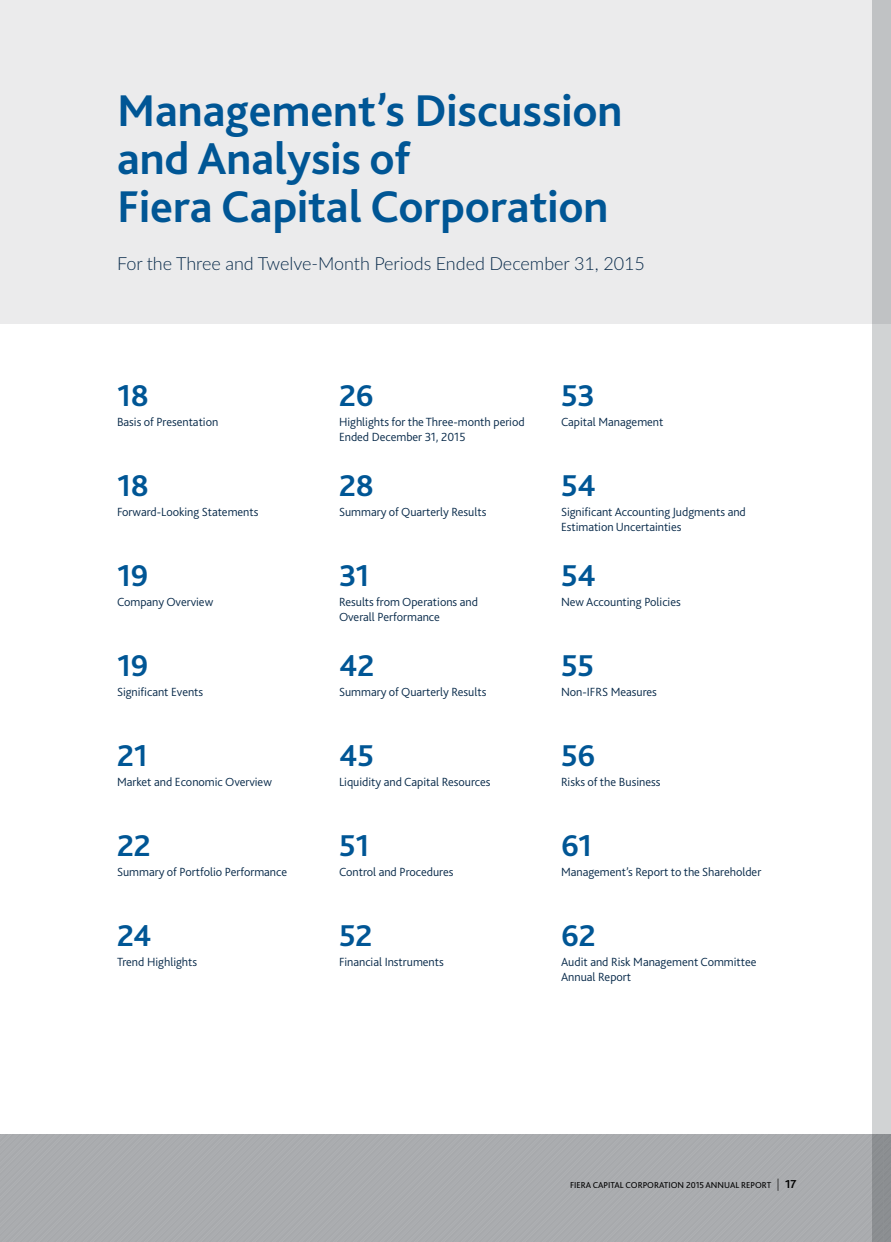
<style>
.page{position:relative;width:891px;height:1242px;background:#fff}
.page>*{position:absolute;margin:0;border:0;box-sizing:border-box;transform-origin:0 0}
.t1{font:700 46.5px/48px "Bliss 2";color:#005695}
.t2{font:700 31.5px "Bliss 2";color:#005695}
.t3{font:300 18px "Lato";letter-spacing:-.005em;color:#082a4a}
.t4{font:300 12.3px/15px "Bliss 2";color:#082a4a}
.t5{font:9px "Bliss 2";color:#000}
.s1{font-weight:200;font-size:12px}
.s2{font-weight:700;font-size:12px}
</style>
<div class="page">
<div style="left:0;top:1134px;width:891px;height:108px;background:#abadb0"></div>
<div style="left:0;top:0;width:891px;height:324px;background:#ebebec"></div>
<svg style="left:872px;top:0;width:19px;height:1242px;background:#c6c8ca"></svg>
<h1 class="t1" style="left:117px;top:86px;width:507px">Management’s Discussion and Analysis of<br>Fiera Capital Corporation</h1>
<h3 class="t3" style="left:117px;top:251px;width:530px">For the Three and Twelve-Month Periods Ended December 31, 2015</h3>
<h2 class="t2" style="left:117px;top:376px;width:34px">18</h2>
<p class="t4" style="left:117px;top:414px;width:103px">Basis of Presentation</p>
<h2 class="t2" style="left:117px;top:466px;width:34px">18</h2>
<p class="t4" style="left:117px;top:504px;width:143px">Forward-Looking Statements</p>
<h2 class="t2" style="left:117px;top:556px;width:33px">19</h2>
<p class="t4" style="left:117px;top:594px;width:98px">Company Overview</p>
<h2 class="t2" style="left:117px;top:646px;width:33px">19</h2>
<p class="t4" style="left:117px;top:684px;width:88px">Significant Events</p>
<h2 class="t2" style="left:117px;top:736px;width:32px">21</h2>
<p class="t4" style="left:117px;top:774px;width:156px">Market and Economic Overview</p>
<h2 class="t2" style="left:117px;top:826px;width:35px">22</h2>
<p class="t4" style="left:117px;top:864px;width:172px">Summary of Portfolio Performance</p>
<h2 class="t2" style="left:117px;top:916px;width:36px">24</h2>
<p class="t4" style="left:117px;top:954px;width:82px">Trend Highlights</p>
<h2 class="t2" style="left:339px;top:376px;width:36px">26</h2>
<p class="t4" style="left:339px;top:414px;width:187px">Highlights for the Three-month period<br>Ended December 31, 2015</p>
<h2 class="t2" style="left:339px;top:466px;width:36px">28</h2>
<p class="t4" style="left:339px;top:504px;width:149px">Summary of Quarterly Results</p>
<h2 class="t2" style="left:339px;top:556px;width:32px">31</h2>
<p class="t4" style="left:339px;top:594px;width:141px">Results from Operations and<br>Overall Performance</p>
<h2 class="t2" style="left:339px;top:646px;width:37px">42</h2>
<p class="t4" style="left:339px;top:684px;width:149px">Summary of Quarterly Results</p>
<h2 class="t2" style="left:339px;top:736px;width:37px">45</h2>
<p class="t4" style="left:339px;top:774px;width:153px">Liquidity and Capital Resources</p>
<h2 class="t2" style="left:339px;top:826px;width:32px">51</h2>
<p class="t4" style="left:339px;top:864px;width:116px">Control and Procedures</p>
<h2 class="t2" style="left:339px;top:916px;width:35px">52</h2>
<p class="t4" style="left:339px;top:954px;width:106px">Financial Instruments</p>
<h2 class="t2" style="left:561px;top:376px;width:36px">53</h2>
<p class="t4" style="left:561px;top:414px;width:104px">Capital Management</p>
<h2 class="t2" style="left:561px;top:466px;width:37px">54</h2>
<p class="t4" style="left:561px;top:504px;width:186px">Significant Accounting Judgments and<br>Estimation Uncertainties</p>
<h2 class="t2" style="left:561px;top:556px;width:37px">54</h2>
<p class="t4" style="left:561px;top:594px;width:121px">New Accounting Policies</p>
<h2 class="t2" style="left:561px;top:646px;width:35px">55</h2>
<p class="t4" style="left:561px;top:684px;width:97px">Non-IFRS Measures</p>
<h2 class="t2" style="left:561px;top:736px;width:36px">56</h2>
<p class="t4" style="left:561px;top:774px;width:101px">Risks of the Business</p>
<h2 class="t2" style="left:561px;top:826px;width:33px">61</h2>
<p class="t4" style="left:561px;top:864px;width:202px">Management’s Report to the Shareholder</p>
<h2 class="t2" style="left:561px;top:916px;width:36px">62</h2>
<p class="t4" style="left:561px;top:954px;width:197px">Audit and Risk Management Committee<br>Annual Report</p>
<p class="t5" style="left:570px;top:1179px;width:228px">FIERA CAPITAL CORPORATION 2015 ANNUAL REPORT <span class="s1">|</span> <span class="s2">17</span></p>
</div>
